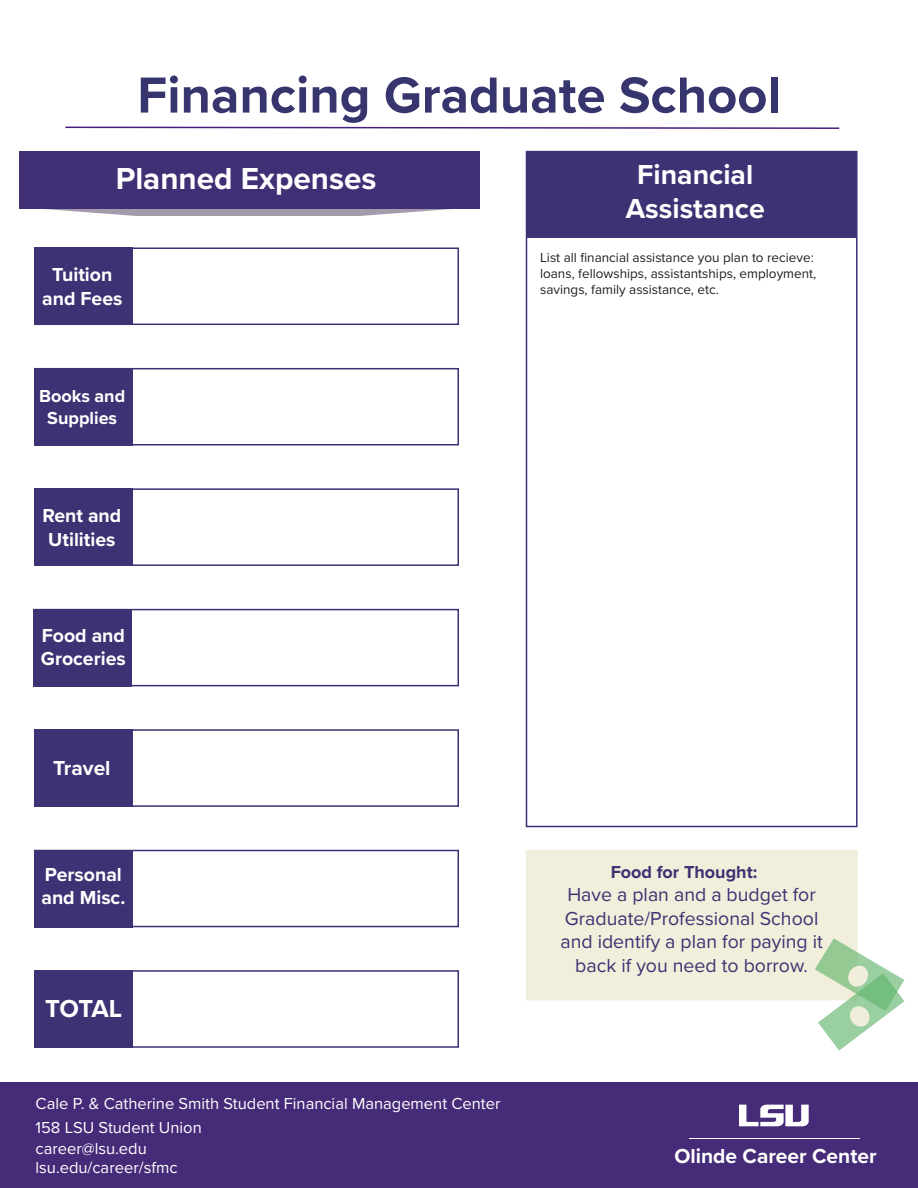
<style>
.page{position:relative;width:918px;height:1188px;background:#fff}
.page>*{position:absolute;margin:0;border:0;box-sizing:border-box;transform-origin:0 0}
.t1{font:700 52.5px "Proxima Nova";color:#37356e}
.t2{font:700 31.5px "Proxima Nova";color:#fff}
.t3{font:700 28.5px "Proxima Nova";color:#fff}
.t4{font:700 25.5px "Proxima Nova";letter-spacing:-.025em;color:#fff}
.t5{font:700 21px "Proxima Nova";color:#fff}
.t6{font:19.5px/23.4px "Proxima Nova";color:#3d3273;text-align:center}
.t7{font:700 19.5px "Proxima Nova";color:#fff}
.t8{font:700 18px "Proxima Nova";color:#fff}
.t9{font:700 18px "Proxima Nova";color:#3d3273}
.t10{font:16.5px "Proxima Nova";color:#fff}
.t11{font:13.5px/16.2px "Proxima Nova";color:#231f20}
</style>
<div class="page">
<div style="left:0;top:1082px;width:918px;height:105px;background:#462b79"></div>
<div style="left:526px;top:151px;width:332px;height:676px;border:2px solid #412f75"></div>
<div style="left:526px;top:850px;width:331px;height:150px;background:#f1eedb"></div>
<svg style="left:815px;top:938px;width:89px;height:113px"></svg>
<div style="left:34px;top:970px;width:425px;height:78px;border:2px solid #412f75"></div>
<div style="left:34px;top:850px;width:425px;height:77px;border:2px solid #412f75"></div>
<div style="left:34px;top:729px;width:425px;height:78px;border:2px solid #412f75"></div>
<div style="left:33px;top:609px;width:426px;height:77px;border:2px solid #412f75"></div>
<div style="left:34px;top:488px;width:425px;height:78px;border:2px solid #412f75"></div>
<div style="left:34px;top:368px;width:425px;height:78px;border:2px solid #412f75"></div>
<div style="left:34px;top:248px;width:425px;height:77px;border:2px solid #412f75"></div>
<svg style="left:45px;top:209px;width:406px;height:7px"></svg>
<div style="left:19px;top:151px;width:461px;height:58px;background:#412f75"></div>
<div style="left:34px;top:248px;width:98px;height:77px;background:#3d3273"></div>
<div style="left:34px;top:368px;width:98px;height:78px;background:#3d3273"></div>
<div style="left:34px;top:488px;width:98px;height:78px;background:#3d3273"></div>
<div style="left:33px;top:609px;width:99px;height:77px;background:#3d3273"></div>
<div style="left:34px;top:729px;width:98px;height:78px;background:#3d3273"></div>
<div style="left:34px;top:850px;width:98px;height:77px;background:#3d3273"></div>
<div style="left:34px;top:970px;width:98px;height:78px;background:#3d3273"></div>
<div style="left:526px;top:152px;width:330px;height:86px;background:#3d3273"></div>
<svg style="left:65px;top:126px;width:775px;height:3px"></svg>
<svg style="left:739px;top:1105px;width:70px;height:21px"></svg>
<hr style="left:689px;top:1138px;width:170px;height:1px;background:#fff">
<p class="t1" style="left:137px;top:56px;width:645px">Financing Graduate School</p>
<p class="t2" style="left:116px;top:155px;width:262px">Planned Expenses</p>
<p class="t7" style="left:52px;top:260px;width:62px">Tuition</p>
<p class="t7" style="left:42px;top:284px;width:82px">and Fees</p>
<p class="t8" style="left:39px;top:383px;width:88px">Books and</p>
<p class="t8" style="left:47px;top:405px;width:71px">Supplies</p>
<p class="t7" style="left:42px;top:501px;width:80px">Rent and</p>
<p class="t7" style="left:48px;top:525px;width:69px">Utilities</p>
<p class="t7" style="left:42px;top:621px;width:85px">Food and</p>
<p class="t7" style="left:41px;top:644px;width:86px">Groceries</p>
<p class="t5" style="left:53px;top:752px;width:59px">Travel</p>
<p class="t7" style="left:45px;top:860px;width:78px">Personal</p>
<p class="t7" style="left:41px;top:883px;width:85px">and Misc.</p>
<p class="t4" style="left:45px;top:989px;width:79px">TOTAL</p>
<p class="t10" style="left:36px;top:1091px;width:466px">Cale P. &amp; Catherine Smith Student Financial Management Center</p>
<p class="t10" style="left:36px;top:1115px;width:168px">158 LSU Student Union</p>
<p class="t10" style="left:36px;top:1136px;width:113px">career@lsu.edu</p>
<p class="t10" style="left:36px;top:1156px;width:143px">lsu.edu/career/sfmc</p>
<p class="t3" style="left:637px;top:153px;width:118px">Financial</p>
<p class="t3" style="left:626px;top:187px;width:141px">Assistance</p>
<p class="t11" style="left:540px;top:249px;width:278px">List all financial assistance you plan to recieve: loans, fellowships, assistantships, employment, savings, family assistance, etc.</p>
<p class="t9" style="left:611px;top:859px;width:148px">Food for Thought:</p>
<p class="t6" style="left:560px;top:882px;width:264px">Have a plan and a budget for<br>Graduate/Professional School and identify a plan for paying it back if you need to borrow.</p>
<p class="t5" style="left:674px;top:1141px;width:204px">Olinde Career Center</p>
</div>
